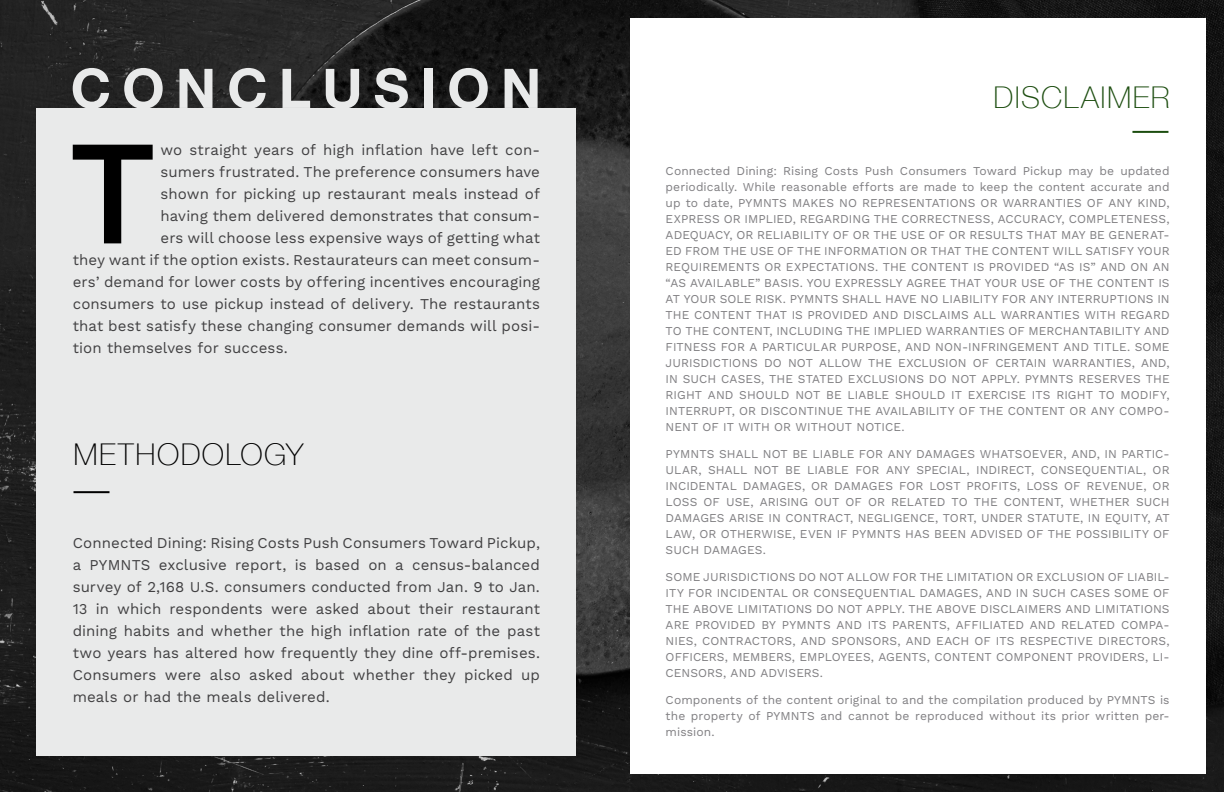
<style>
.page{position:relative;width:1224px;height:792px;background:#fff}
.page>*{position:absolute;margin:0;border:0;box-sizing:border-box;transform-origin:0 0}
.dropcap{font:500 138.2px "Helvetica Neue";color:#000}
.t1{font:700 54.8px "Helvetica Neue";letter-spacing:.2em;color:#e9eaea}
.t2{font:100 30px "Helvetica Neue";letter-spacing:.045em;color:#000}
.t3{font:100 30px "Helvetica Neue";letter-spacing:.045em;color:#1c4d0f}
.dropcap-2{font:15px "Work Sans";letter-spacing:.005em;color:#414042}
.Body{font:15px/22px "Work Sans";letter-spacing:.005em;color:#414042;text-align:justify}
.Body-2{font:12px/16px "Work Sans";letter-spacing:.005em;color:#7f7e81;text-align:justify}
</style>
<div class="page">
<img style="left:0;top:0;width:1224px;height:792px">
<div style="left:36px;top:108px;width:540px;height:648px;background:#e9eaea"></div>
<div style="left:630px;top:18px;width:576px;height:756px;background:#fff"></div>
<hr style="left:1132px;top:131px;width:36px;height:2px;background:#1c4d0f">
<hr style="left:74px;top:491px;width:36px;height:2px;background:#000">
<p class="t1" style="left:71px;top:45px;width:472px">CONCLUSION</p>
<p class="dropcap" style="left:72px;top:83px;width:83px">T</p>
<p class="dropcap-2" style="left:161px;top:141px;width:381px">wo straight years of high inflation have left con-</p>
<p class="dropcap-2" style="left:161px;top:163px;width:381px">sumers frustrated. The preference consumers have</p>
<p class="dropcap-2" style="left:161px;top:185px;width:381px">shown for picking up restaurant meals instead of</p>
<p class="dropcap-2" style="left:161px;top:207px;width:381px">having them delivered demonstrates that consum-</p>
<p class="dropcap-2" style="left:161px;top:229px;width:381px">ers will choose less expensive ways of getting what</p>
<p class="dropcap-2" style="left:73px;top:251px;width:469px">they want if the option exists. Restaurateurs can meet consum-</p>
<p class="dropcap-2" style="left:73px;top:273px;width:469px">ers’ demand for lower costs by offering incentives encouraging</p>
<p class="dropcap-2" style="left:73px;top:295px;width:469px">consumers to use pickup instead of delivery. The restaurants</p>
<p class="dropcap-2" style="left:73px;top:317px;width:469px">that best satisfy these changing consumer demands will posi-</p>
<p class="dropcap-2" style="left:73px;top:339px;width:217px">tion themselves for success.</p>
<p class="t2" style="left:74px;top:432px;width:231px">METHODOLOGY</p>
<p class="Body" style="left:73px;top:533px;width:469px">Connected Dining: Rising Costs Push Consumers Toward Pickup, a PYMNTS exclusive report, is based on a census-balanced survey of 2,168 U.S. consumers conducted from Jan. 9 to Jan.<br>13 in which respondents were asked about their restaurant dining habits and whether the high inflation rate of the past two years has altered how frequently they dine off-premises.<br>Consumers were also asked about whether they picked up meals or had the meals delivered.</p>
<p class="t3" style="left:993px;top:75px;width:178px">DISCLAIMER</p>
<p class="Body-2" style="left:666px;top:164px;width:506px">Connected Dining: Rising Costs Push Consumers Toward Pickup may be updated periodically. While reasonable efforts are made to keep the content accurate and up to date, PYMNTS MAKES NO REPRESENTATIONS OR WARRANTIES OF ANY KIND, EXPRESS OR IMPLIED, REGARDING THE CORRECTNESS, ACCURACY, COMPLETENESS, ADEQUACY, OR RELIABILITY OF OR THE USE OF OR RESULTS THAT MAY BE GENERAT-ED FROM THE USE OF THE INFORMATION OR THAT THE CONTENT WILL SATISFY YOUR REQUIREMENTS OR EXPECTATIONS. THE CONTENT IS PROVIDED “AS IS” AND ON AN “AS AVAILABLE” BASIS. YOU EXPRESSLY AGREE THAT YOUR USE OF THE CONTENT IS AT YOUR SOLE RISK. PYMNTS SHALL HAVE NO LIABILITY FOR ANY INTERRUPTIONS IN THE CONTENT THAT IS PROVIDED AND DISCLAIMS ALL WARRANTIES WITH REGARD TO THE CONTENT, INCLUDING THE IMPLIED WARRANTIES OF MERCHANTABILITY AND FITNESS FOR A PARTICULAR PURPOSE, AND NON-INFRINGEMENT AND TITLE. SOME JURISDICTIONS DO NOT ALLOW THE EXCLUSION OF CERTAIN WARRANTIES, AND, IN SUCH CASES, THE STATED EXCLUSIONS DO NOT APPLY. PYMNTS RESERVES THE RIGHT AND SHOULD NOT BE LIABLE SHOULD IT EXERCISE ITS RIGHT TO MODIFY, INTERRUPT, OR DISCONTINUE THE AVAILABILITY OF THE CONTENT OR ANY COMPO-NENT OF IT WITH OR WITHOUT NOTICE.</p>
<p class="Body-2" style="left:666px;top:447px;width:506px">PYMNTS SHALL NOT BE LIABLE FOR ANY DAMAGES WHATSOEVER, AND, IN PARTIC-ULAR, SHALL NOT BE LIABLE FOR ANY SPECIAL, INDIRECT, CONSEQUENTIAL, OR INCIDENTAL DAMAGES, OR DAMAGES FOR LOST PROFITS, LOSS OF REVENUE, OR LOSS OF USE, ARISING OUT OF OR RELATED TO THE CONTENT, WHETHER SUCH DAMAGES ARISE IN CONTRACT, NEGLIGENCE, TORT, UNDER STATUTE, IN EQUITY, AT LAW, OR OTHERWISE, EVEN IF PYMNTS HAS BEEN ADVISED OF THE POSSIBILITY OF SUCH DAMAGES.</p>
<p class="Body-2" style="left:666px;top:569px;width:506px">SOME JURISDICTIONS DO NOT ALLOW FOR THE LIMITATION OR EXCLUSION OF LIABIL-ITY FOR INCIDENTAL OR CONSEQUENTIAL DAMAGES, AND IN SUCH CASES SOME OF THE ABOVE LIMITATIONS DO NOT APPLY. THE ABOVE DISCLAIMERS AND LIMITATIONS ARE PROVIDED BY PYMNTS AND ITS PARENTS, AFFILIATED AND RELATED COMPA-NIES, CONTRACTORS, AND SPONSORS, AND EACH OF ITS RESPECTIVE DIRECTORS, OFFICERS, MEMBERS, EMPLOYEES, AGENTS, CONTENT COMPONENT PROVIDERS, LI-CENSORS, AND ADVISERS.</p>
<p class="Body-2" style="left:666px;top:692px;width:505px">Components of the content original to and the compilation produced by PYMNTS is the property of PYMNTS and cannot be reproduced without its prior written per&shy;mission.</p>
</div>
